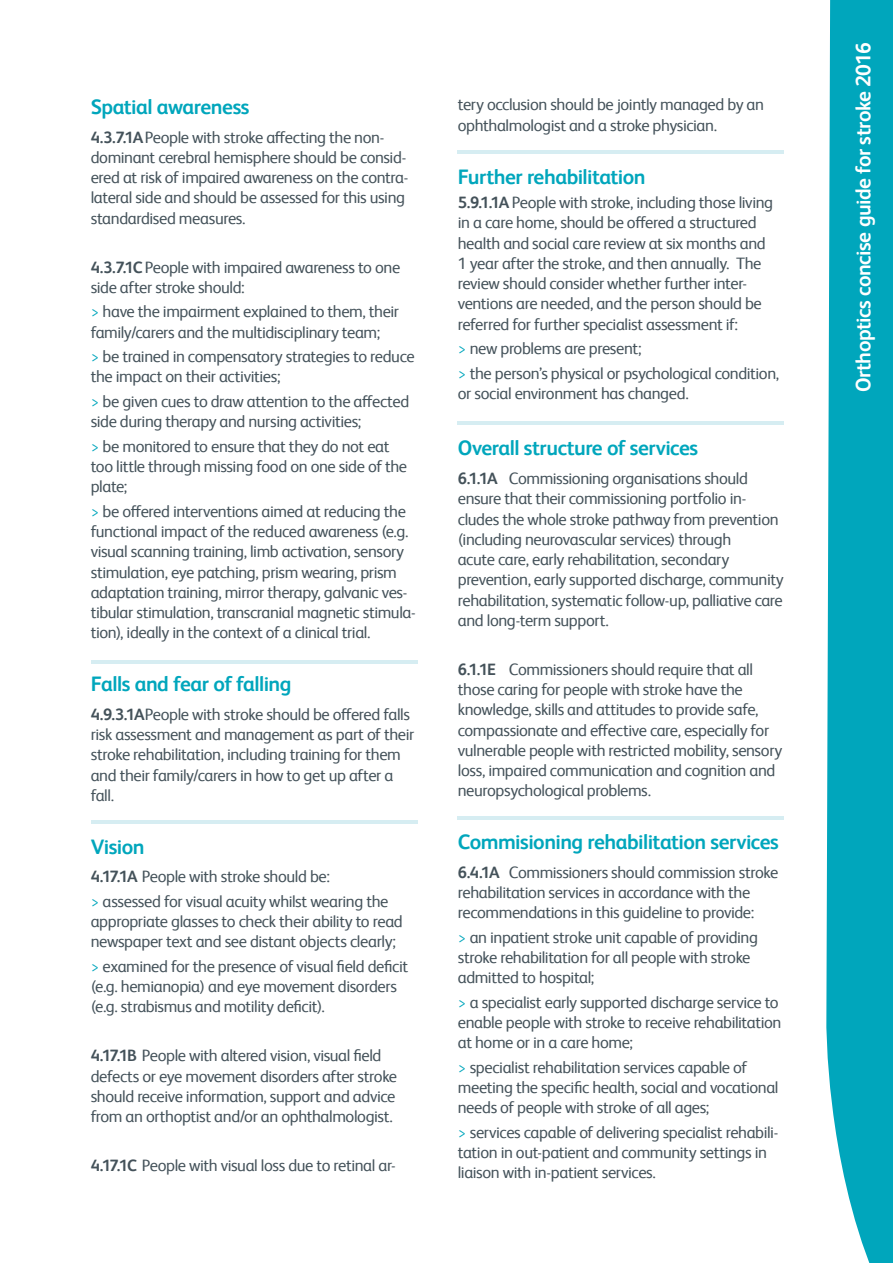
<style>
.page{position:relative;width:893px;height:1263px;background:#fff}
.page>*{position:absolute;margin:0;border:0;box-sizing:border-box;transform-origin:0 0}
.t1{font:700 21px "FS Albert Pro";letter-spacing:-.025em;color:#00a6bc}
.t2{font:700 21px "FS Albert Pro";letter-spacing:-.025em;color:#fff}
.t3{font:16.5px/20.2px "FS Albert Pro";letter-spacing:-.025em;color:#44525a}
.s1{font-weight:700}
.s2{font-weight:300;color:#00a6bc}
</style>
<div class="page">
<svg style="left:826px;top:0;width:67px;height:1263px;background:#11acc0"></svg>
<hr style="left:91px;top:660px;width:327px;height:3px;background:#d6edf2">
<hr style="left:91px;top:821px;width:327px;height:3px;background:#d6edf2">
<hr style="left:457px;top:150px;width:326px;height:3px;background:#d6edf2">
<hr style="left:458px;top:421px;width:326px;height:3px;background:#d6edf2">
<hr style="left:458px;top:816px;width:326px;height:3px;background:#d6edf2">
<p class="t1" style="left:91px;top:92px;width:160px">Spatial awareness</p>
<p class="t3" style="left:91px;top:126px;width:319px"><span class="s1">4.3.7.1A</span> People with stroke affecting the non&shy;dominant cerebral hemisphere should be consid&shy;ered at risk of impaired awareness on the contra&shy;lateral side and should be assessed for this using standardised measures.</p>
<p class="t3" style="left:91px;top:256px;width:311px"><span class="s1">4.3.7.1C</span> People with impaired awareness to one side after stroke should:</p>
<p class="t3" style="left:91px;top:300px;width:310px"><span class="s2">&gt;</span> have the impairment explained to them, their family/carers and the multidisciplinary team;</p>
<p class="t3" style="left:91px;top:345px;width:325px"><span class="s2">&gt;</span> be trained in compensatory strategies to reduce the impact on their activities;</p>
<p class="t3" style="left:91px;top:390px;width:320px"><span class="s2">&gt;</span> be given cues to draw attention to the affected side during therapy and nursing activities;</p>
<p class="t3" style="left:91px;top:435px;width:318px"><span class="s2">&gt;</span> be monitored to ensure that they do not eat too little through missing food on one side of the plate;</p>
<p class="t3" style="left:91px;top:500px;width:327px"><span class="s2">&gt;</span> be offered interventions aimed at reducing the functional impact of the reduced awareness (e.g. visual scanning training, limb activation, sensory stimulation, eye patching, prism wearing, prism adaptation training, mirror therapy, galvanic ves&shy;tibular stimulation, transcranial magnetic stimula&shy;tion), ideally in the context of a clinical trial.</p>
<p class="t1" style="left:91px;top:669px;width:202px">Falls and fear of falling</p>
<p class="t3" style="left:91px;top:703px;width:325px"><span class="s1">4.9.3.1A</span> People with stroke should be offered falls risk assessment and management as part of their stroke rehabilitation, including training for them and their family/carers in how to get up after a fall.</p>
<p class="t1" style="left:91px;top:832px;width:55px">Vision</p>
<p class="t3" style="left:91px;top:863px;width:299px;line-height:24.5px"><span class="s1">4.17.1A</span> People with stroke should be:<br><span class="s2">&gt;</span> assessed for visual acuity whilst wearing the</p>
<p class="t3" style="left:91px;top:910px;width:314px">appropriate glasses to check their ability to read newspaper text and see distant objects clearly;</p>
<p class="t3" style="left:91px;top:955px;width:319px"><span class="s2">&gt;</span> examined for the presence of visual field deficit (e.g. hemianopia) and eye movement disorders (e.g. strabismus and motility deficit).</p>
<p class="t3" style="left:91px;top:1044px;width:308px"><span class="s1">4.17.1B</span> People with altered vision, visual field defects or eye movement disorders after stroke should receive information, support and advice from an orthoptist and/or an ophthalmologist.</p>
<p class="t3" style="left:91px;top:1154px;width:307px"><span class="s1">4.17.1C</span> People with visual loss due to retinal ar-</p>
<p class="t3" style="left:458px;top:93px;width:308px">tery occlusion should be jointly managed by an ophthalmologist and a stroke physician.</p>
<p class="t1" style="left:458px;top:162px;width:189px">Further rehabilitation</p>
<p class="t3" style="left:458px;top:191px;width:317px"><span class="s1">5.9.1.1A</span> People with stroke, including those living in a care home, should be offered a structured health and social care review at six months and 1 year after the stroke, and then annually. The review should consider whether further inter&shy;ventions are needed, and the person should be referred for further specialist assessment if:</p>
<p class="t3" style="left:458px;top:335px;width:323px;line-height:24.5px"><span class="s2">&gt;</span> new problems are present;<br><span class="s2">&gt;</span> the person’s physical or psychological condition,</p>
<p class="t3" style="left:458px;top:382px;width:232px">or social environment has changed.</p>
<p class="t1" style="left:458px;top:433px;width:242px">Overall structure of services</p>
<p class="t3" style="left:458px;top:467px;width:327px"><span class="s1">6.1.1A</span> Commissioning organisations should ensure that their commissioning portfolio in&shy;cludes the whole stroke pathway from prevention (including neurovascular services) through<br>acute care, early rehabilitation, secondary prevention, early supported discharge, community rehabilitation, systematic follow-up, palliative care and long-term support.</p>
<p class="t3" style="left:458px;top:658px;width:326px"><span class="s1">6.1.1E</span> Commissioners should require that all those caring for people with stroke have the knowledge, skills and attitudes to provide safe, compassionate and effective care, especially for vulnerable people with restricted mobility, sensory loss, impaired communication and cognition and neuropsychological problems.</p>
<p class="t1" style="left:458px;top:827px;width:322px">Commisioning rehabilitation services</p>
<p class="t3" style="left:458px;top:861px;width:322px"><span class="s1">6.4.1A</span> Commissioners should commission stroke rehabilitation services in accordance with the recommendations in this guideline to provide:</p>
<p class="t3" style="left:458px;top:926px;width:302px"><span class="s2">&gt;</span> an inpatient stroke unit capable of providing stroke rehabilitation for all people with stroke admitted to hospital;</p>
<p class="t3" style="left:458px;top:991px;width:325px"><span class="s2">&gt;</span> a specialist early supported discharge service to enable people with stroke to receive rehabilitation at home or in a care home;</p>
<p class="t3" style="left:458px;top:1056px;width:322px"><span class="s2">&gt;</span> specialist rehabilitation services capable of meeting the specific health, social and vocational needs of people with stroke of all ages;</p>
<p class="t3" style="left:458px;top:1121px;width:322px"><span class="s2">&gt;</span> services capable of delivering specialist rehabili&shy;tation in out-patient and community settings in liaison with in-patient services.</p>
<p class="t2" style="left:849px;top:392px;width:351px;rotate:-90deg">Orthoptics concise guide for stroke 2016</p>
</div>
